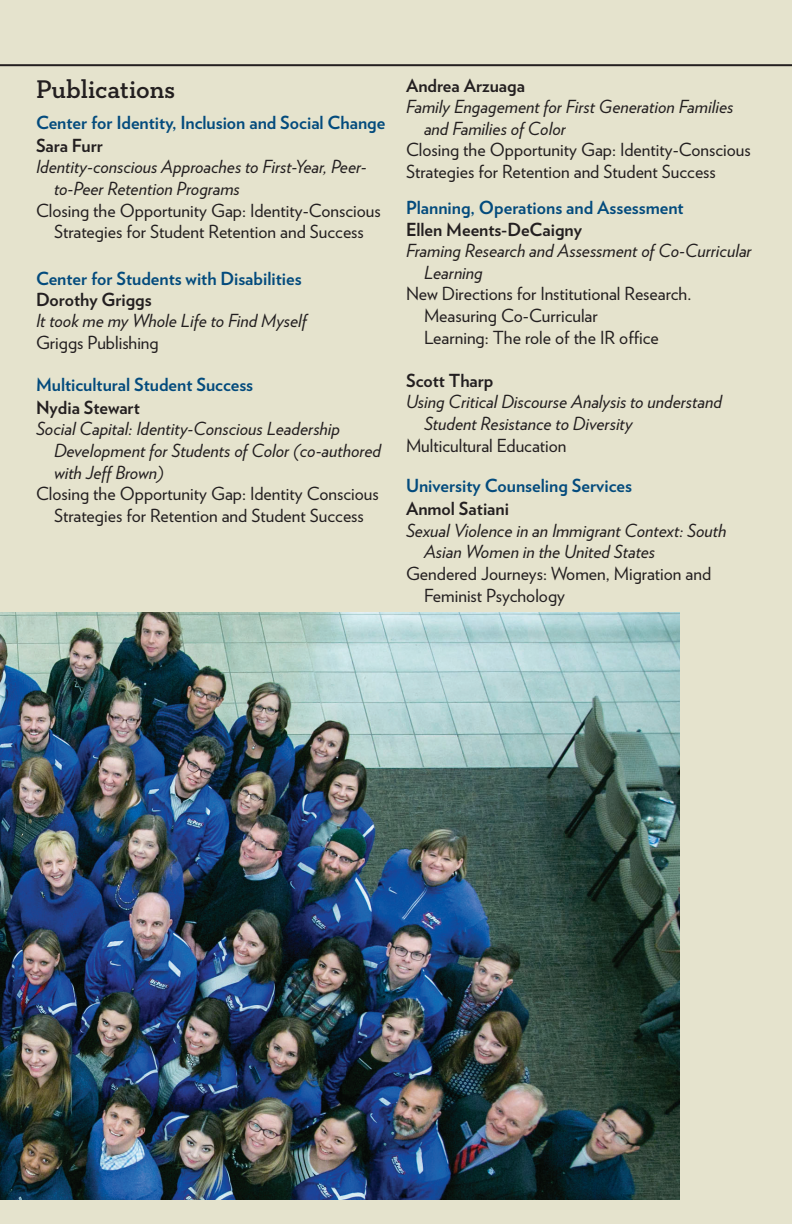
<style>
.page{position:relative;width:792px;height:1224px;background:#e5e3cd}
.page>*{position:absolute;margin:0;border:0;box-sizing:border-box;transform-origin:0 0}
.t1{font:600 26px "Neutraface Slab Text";color:#231f20}
.t2{font:italic 18px/21.6px "Verlag";color:#231f20}
.t3{font:18px/21.6px "Verlag";color:#231f20}
.t4{font:700 18px "Verlag";color:#034b7d}
.t5{font:700 18px "Verlag";color:#231f20}
</style>
<div class="page">
<img style="left:0;top:612px;width:680px;height:588px">
<hr style="left:0;top:64px;width:792px;height:2px;background:#231f20">
<h1 class="t1" style="left:36px;top:73px;width:141px">Publications</h1>
<p class="t4" style="left:36px;top:108px;width:351px">Center for Identity, Inclusion and Social Change</p>
<p class="t5" style="left:36px;top:131px;width:68px">Sara Furr</p>
<p class="t2" style="left:54px;top:155px;width:314px;text-indent:-18px">Identity-conscious Approaches to First-Year, Peer&shy;to-Peer Retention Programs</p>
<p class="t3" style="left:36px;top:198px;width:346px;text-align:center">Closing the Opportunity Gap: Identity-Conscious<br>Strategies for Student Retention and Success</p>
<p class="t4" style="left:36px;top:264px;width:267px">Center for Students with Disabilities</p>
<p class="t5" style="left:36px;top:285px;width:117px">Dorothy Griggs</p>
<p class="t2" style="left:36px;top:309px;width:272px">It took me my Whole Life to Find Myself</p>
<p class="t3" style="left:36px;top:331px;width:124px">Griggs Publishing</p>
<p class="t4" style="left:36px;top:370px;width:219px">Multicultural Student Success</p>
<p class="t5" style="left:36px;top:393px;width:105px">Nydia Stewart</p>
<p class="t2" style="left:54px;top:417px;width:329px;text-indent:-18px">Social Capital: Identity-Conscious Leadership<br>Development for Students of Color (co-authored with Jeff Brown)</p>
<p class="t3" style="left:36px;top:482px;width:344px;text-align:center">Closing the Opportunity Gap: Identity Conscious<br>Strategies for Retention and Student Success</p>
<p class="t5" style="left:406px;top:71px;width:120px">Andrea Arzuaga</p>
<p class="t2" style="left:424px;top:95px;width:311px;text-indent:-18px">Family Engagement for First Generation Families and Families of Color</p>
<p class="t3" style="left:406px;top:138px;width:346px">Closing the Opportunity Gap: Identity-Conscious<br>Strategies for Retention and Student Success</p>
<p class="t4" style="left:406px;top:193px;width:279px">Planning, Operations and Assessment</p>
<p class="t5" style="left:406px;top:215px;width:178px">Ellen Meents-DeCaigny</p>
<p class="t2" style="left:424px;top:239px;width:329px;text-indent:-18px">Framing Research and Assessment of Co-Curricular<br>Learning</p>
<p class="t3" style="left:424px;top:282px;width:269px;text-indent:-18px">New Directions for Institutional Research.<br>Measuring Co-Curricular<br>Learning: The role of the IR office</p>
<p class="t5" style="left:406px;top:366px;width:89px">Scott Tharp</p>
<p class="t2" style="left:424px;top:390px;width:299px;text-indent:-18px">Using Critical Discourse Analysis to understand<br>Student Resistance to Diversity</p>
<p class="t3" style="left:406px;top:433px;width:162px">Multicultural Education</p>
<p class="t4" style="left:406px;top:472px;width:227px">University Counseling Services</p>
<p class="t5" style="left:406px;top:494px;width:105px">Anmol Satiani</p>
<p class="t2" style="left:424px;top:518px;width:304px;text-indent:-18px">Sexual Violence in an Immigrant Context: South<br>Asian Women in the United States</p>
<p class="t3" style="left:424px;top:562px;width:289px;text-indent:-18px">Gendered Journeys: Women, Migration and<br>Feminist Psychology</p>
</div>
